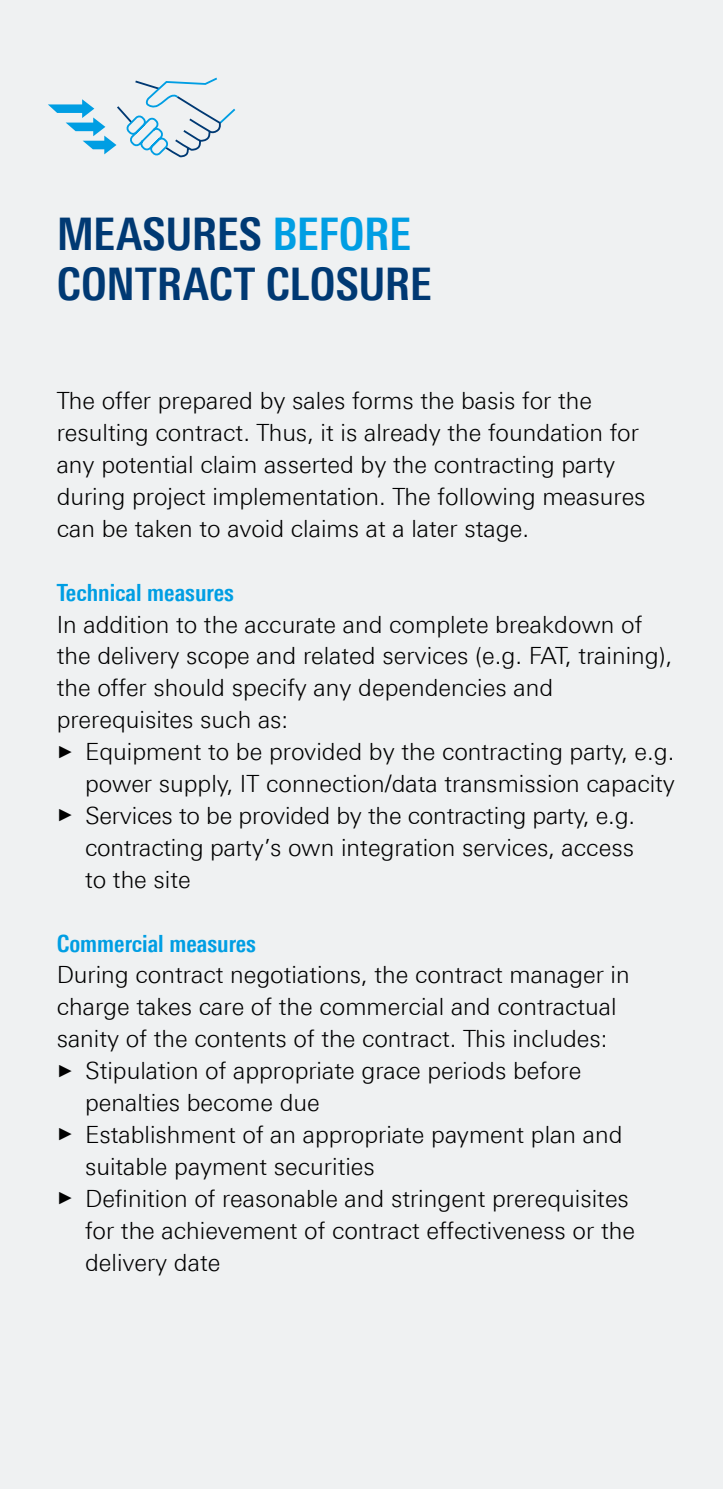
<style>
.page{position:relative;width:723px;height:1489px;background:#fff}
.page>*{position:absolute;margin:0;border:0;box-sizing:border-box;transform-origin:0 0}
.t1{font:700 condensed 45px/50px "Linotype Universfor RS";letter-spacing:-.005em;color:#003973}
.t2{font:300 23.75px/32px "Linotype Universfor RS";color:#000}
.t3{font:700 condensed 23.75px "Linotype Universfor RS";color:#009ee3}
.s1{color:#009ee3}
.s2{font-family:"Arial";font-weight:400;font-size:17.5px}
</style>
<div class="page">
<div style="left:0;top:0;width:723px;height:1488px;background:#eff1f2"></div>
<svg style="left:48px;top:78px;width:187px;height:79px"></svg>
<h1 class="t1" style="left:57px;top:209px;width:376px">MEASURES <span class="s1">BEFORE<br></span>CONTRACT CLOSURE</h1>
<p class="t2" style="left:57px;top:384px;width:590px">The offer prepared by sales forms the basis for the resulting contract. Thus, it is already the foundation for any potential claim asserted by the contracting party during project implementation. The following measures can be taken to avoid claims at a later stage.</p>
<p class="t3" style="left:57px;top:578px;width:179px">Technical measures</p>
<p class="t2" style="left:57px;top:608px;width:587px">In addition to the accurate and complete breakdown of</p>
<p class="t2" style="left:57px;top:639px;width:617px">the delivery scope and related services (e.g. FAT, training),</p>
<p class="t2" style="left:57px;top:671px;width:498px">the offer should specify any dependencies and</p>
<p class="t2" style="left:57px;top:703px;width:233px">prerequisites such as:</p>
<p class="t2" style="left:57px;top:735px;width:619px"><span class="s2">►</span> Equipment to be provided by the contracting party, e.g.</p>
<p class="t2" style="left:85px;top:767px;width:591px">power supply, IT connection/data transmission capacity</p>
<p class="t2" style="left:57px;top:799px;width:580px"><span class="s2">►</span> Services to be provided by the contracting party, e.g.</p>
<p class="t2" style="left:85px;top:831px;width:550px">contracting party’s own integration services, access</p>
<p class="t2" style="left:85px;top:863px;width:107px">to the site</p>
<p class="t3" style="left:57px;top:928px;width:201px">Commercial measures</p>
<p class="t2" style="left:57px;top:958px;width:574px">During contract negotiations, the contract manager in</p>
<p class="t2" style="left:57px;top:990px;width:561px">charge takes care of the commercial and contractual</p>
<p class="t2" style="left:57px;top:1022px;width:552px">sanity of the contents of the contract. This includes:</p>
<p class="t2" style="left:57px;top:1054px;width:526px"><span class="s2">►</span> Stipulation of appropriate grace periods before</p>
<p class="t2" style="left:85px;top:1086px;width:236px">penalties become due</p>
<p class="t2" style="left:57px;top:1118px;width:567px"><span class="s2">►</span> Establishment of an appropriate payment plan and</p>
<p class="t2" style="left:85px;top:1150px;width:291px">suitable payment securities</p>
<p class="t2" style="left:57px;top:1181px;width:574px"><span class="s2">►</span> Definition of reasonable and stringent prerequisites</p>
<p class="t2" style="left:85px;top:1213px;width:551px">for the achievement of contract effectiveness or the</p>
<p class="t2" style="left:85px;top:1245px;width:137px">delivery date</p>
</div>
